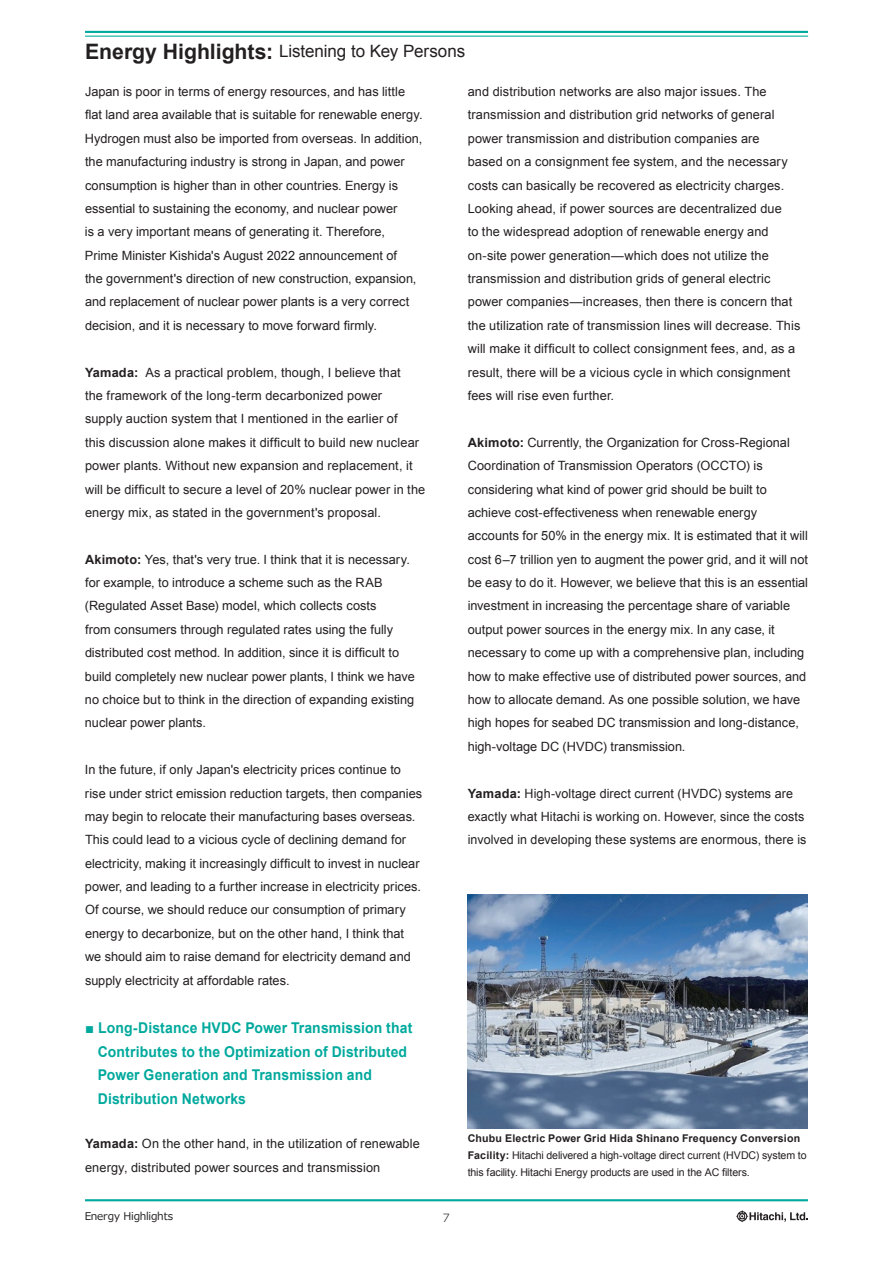
<style>
.page{position:relative;width:893px;height:1263px;background:#fff}
.page>*{position:absolute;margin:0;border:0;box-sizing:border-box;transform-origin:0 0}
.t1{font:16.95px "Arial";letter-spacing:-.005em;color:#231f20}
.t2{font:700 14.85px/23.4px "Arial";letter-spacing:.01em;color:#00a99d}
.t3{font:12.75px/23.4px "Arial";letter-spacing:.005em;color:#231f20}
.t4{font:10.65px/17px "Arial";letter-spacing:-.01em;color:#231f20}
.t5{font:10.65px "Meiryo";letter-spacing:-.02em;color:#231f20}
.t6{font:300 10.65px "UD Shin Go Pro";color:#231f20}
.s1{font-weight:700;font-size:21.3px}
.s2{font-weight:700}
</style>
<div class="page">
<hr style="left:85px;top:31px;width:723px;height:2px;background:#00a99d">
<hr style="left:85px;top:1199px;width:723px;height:2px;background:#00a99d">
<hr style="left:85px;top:36px;width:723px;height:1px;background:#00a99d">
<svg style="left:736px;top:1210px;width:72px;height:12px"></svg>
<img style="left:468px;top:894px;width:340px;height:234px">
<h1 class="t1" style="left:85px;top:40px;width:382px"><span class="s1">Energy Highlights:</span> Listening to Key Persons</h1>
<p class="t3" style="left:85px;top:80px;width:339px">Japan is poor in terms of energy resources, and has little flat land area available that is suitable for renewable energy.<br>Hydrogen must also be imported from overseas. In addition, the manufacturing industry is strong in Japan, and power consumption is higher than in other countries. Energy is essential to sustaining the economy, and nuclear power<br>is a very important means of generating it. Therefore,<br>Prime Minister Kishida's August 2022 announcement of<br>the government's direction of new construction, expansion, and replacement of nuclear power plants is a very correct decision, and it is necessary to move forward firmly.</p>
<p class="t3" style="left:85px;top:361px;width:342px"><span class="s2">Yamada:</span> As a practical problem, though, I believe that<br>the framework of the long-term decarbonized power<br>supply auction system that I mentioned in the earlier of<br>this discussion alone makes it difficult to build new nuclear power plants. Without new expansion and replacement, it will be difficult to secure a level of 20% nuclear power in the energy mix, as stated in the government's proposal.</p>
<p class="t3" style="left:85px;top:548px;width:331px"><span class="s2">Akimoto:</span> Yes, that's very true. I think that it is necessary. for example, to introduce a scheme such as the RAB (Regulated Asset Base) model, which collects costs<br>from consumers through regulated rates using the fully distributed cost method. In addition, since it is difficult to build completely new nuclear power plants, I think we have no choice but to think in the direction of expanding existing nuclear power plants.</p>
<p class="t3" style="left:85px;top:758px;width:339px">In the future, if only Japan's electricity prices continue to rise under strict emission reduction targets, then companies may begin to relocate their manufacturing bases overseas.<br>This could lead to a vicious cycle of declining demand for electricity, making it increasingly difficult to invest in nuclear power, and leading to a further increase in electricity prices.<br>Of course, we should reduce our consumption of primary energy to decarbonize, but on the other hand, I think that we should aim to raise demand for electricity demand and supply electricity at affordable rates.</p>
<p class="t2" style="left:98px;top:1017px;width:316px;text-indent:-13px">■ Long-Distance HVDC Power Transmission that Contributes to the Optimization of Distributed Power Generation and Transmission and Distribution Networks</p>
<p class="t3" style="left:85px;top:1132px;width:336px"><span class="s2">Yamada:</span> On the other hand, in the utilization of renewable energy, distributed power sources and transmission</p>
<p class="t5" style="left:85px;top:1209px;width:90px">Energy Highlights</p>
<p class="t6" style="left:443px;top:1210px;width:9px">7</p>
<p class="t3" style="left:468px;top:80px;width:334px">and distribution networks are also major issues. The transmission and distribution grid networks of general power transmission and distribution companies are<br>based on a consignment fee system, and the necessary costs can basically be recovered as electricity charges.<br>Looking ahead, if power sources are decentralized due<br>to the widespread adoption of renewable energy and on-site power generation—which does not utilize the transmission and distribution grids of general electric power companies—increases, then there is concern that the utilization rate of transmission lines will decrease. This will make it difficult to collect consignment fees, and, as a result, there will be a vicious cycle in which consignment fees will rise even further.</p>
<p class="t3" style="left:468px;top:431px;width:342px"><span class="s2">Akimoto:</span> Currently, the Organization for Cross-Regional Coordination of Transmission Operators (OCCTO) is considering what kind of power grid should be built to achieve cost-effectiveness when renewable energy accounts for 50% in the energy mix. It is estimated that it will cost 6–7 trillion yen to augment the power grid, and it will not be easy to do it. However, we believe that this is an essential investment in increasing the percentage share of variable output power sources in the energy mix. In any case, it necessary to come up with a comprehensive plan, including how to make effective use of distributed power sources, and how to allocate demand. As one possible solution, we have high hopes for seabed DC transmission and long-distance, high-voltage DC (HVDC) transmission.</p>
<p class="t3" style="left:468px;top:782px;width:340px"><span class="s2">Yamada:</span> High-voltage direct current (HVDC) systems are exactly what Hitachi is working on. However, since the costs involved in developing these systems are enormous, there is</p>
<p class="t4" style="left:468px;top:1130px;width:341px"><span class="s2">Chubu Electric Power Grid Hida Shinano Frequency Conversion<br>Facility:</span> Hitachi delivered a high-voltage direct current (HVDC) system to this facility. Hitachi Energy products are used in the AC filters.</p>
</div>
